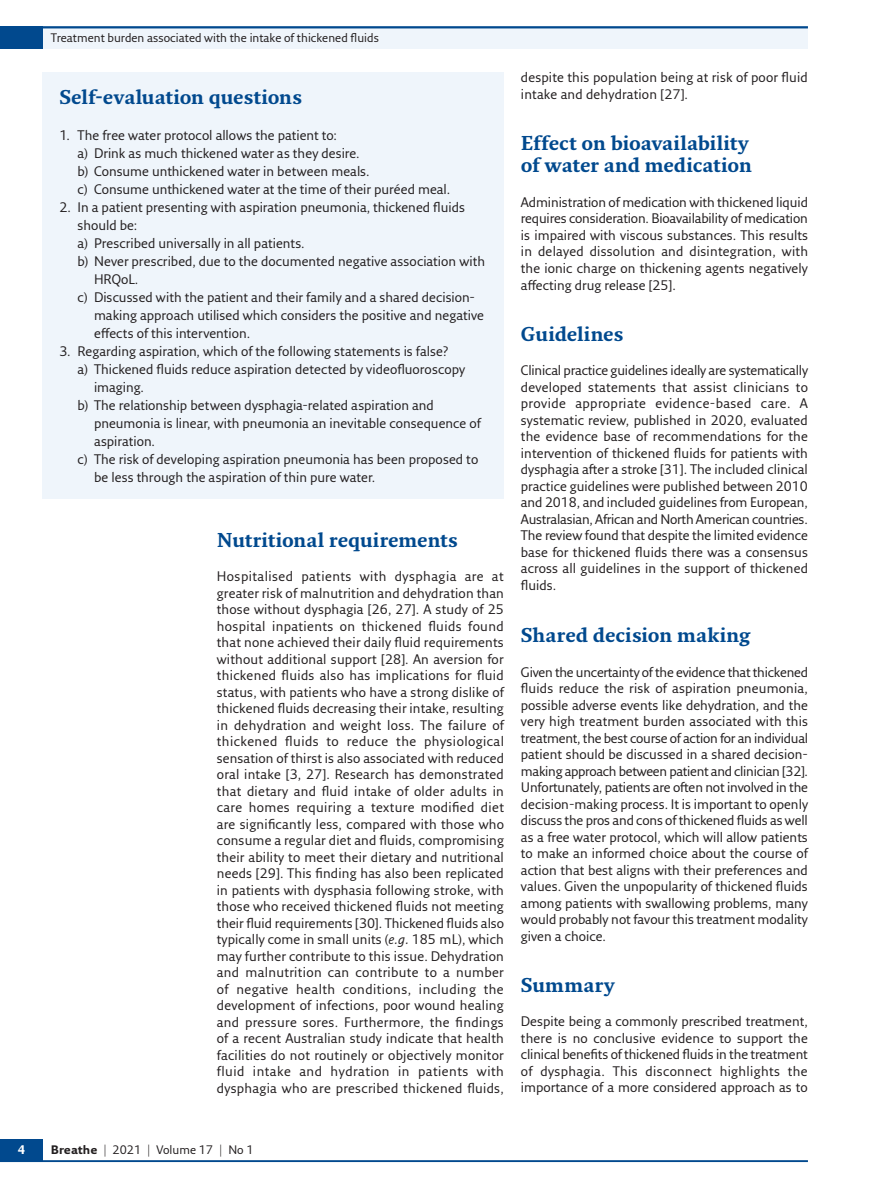
<style>
.page{position:relative;width:893px;height:1191px;background:#fff}
.page>*{position:absolute;margin:0;border:0;box-sizing:border-box;transform-origin:0 0}
.t1{font:700 19.5px/22.5px "Fresco Std";letter-spacing:-.01em;color:#01498e}
.t2{font:700 19.5px "Fresco Std";letter-spacing:.01em;color:#01498e}
.t3{font:13.5px/16.5px "Fresco Sans Pro";color:#231f20;text-align:justify}
.t4{font:12px "Fresco Sans Pro";color:#231f20}
.t5{font:700 12px "Fresco Sans Pro";color:#fff}
.s1{font-style:italic}
.s2{font-weight:700}
</style>
<div class="page">
<hr style="left:0;top:1160px;width:808px;height:2px;background:#01498e">
<div style="left:0;top:1138px;width:43px;height:23px;background:#01498e"></div>
<div style="left:0;top:26px;width:808px;height:23px;background:#eff5fb"></div>
<hr style="left:0;top:26px;width:808px;height:2px;background:#01498e">
<div style="left:0;top:26px;width:43px;height:23px;background:#01498e"></div>
<div style="left:43px;top:72px;width:461px;height:427px;background:#eff5fb"></div>
<p class="t4" style="left:51px;top:30px;width:330px">Treatment burden associated with the intake of thickened fluids</p>
<h1 class="t1" style="left:60px;top:85px;width:244px">Self-evaluation questions</h1>
<p class="t3" style="left:78px;top:126px;width:374px;line-height:18px;text-align:left;text-indent:-18px">1. The free water protocol allows the patient to:<br>a) Drink as much thickened water as they desire.<br>b) Consume unthickened water in between meals.<br>c) Consume unthickened water at the time of their puréed meal.</p>
<p class="t3" style="left:60px;top:199px;width:407px">2. In a patient presenting with aspiration pneumonia, thickened fluids</p>
<p class="t3" style="left:78px;top:217px;width:61px">should be:</p>
<p class="t3" style="left:78px;top:235px;width:229px">a) Prescribed universally in all patients.</p>
<p class="t3" style="left:78px;top:253px;width:409px">b) Never prescribed, due to the documented negative association with</p>
<p class="t3" style="left:94px;top:271px;width:46px">HRQoL.</p>
<p class="t3" style="left:78px;top:289px;width:399px">c) Discussed with the patient and their family and a shared decision-</p>
<p class="t3" style="left:94px;top:307px;width:392px">making approach utilised which considers the positive and negative</p>
<p class="t3" style="left:94px;top:325px;width:158px">effects of this intervention.</p>
<p class="t3" style="left:60px;top:342px;width:390px">3. Regarding aspiration, which of the following statements is false?</p>
<p class="t3" style="left:78px;top:360px;width:389px">a) Thickened fluids reduce aspiration detected by videofluoroscopy</p>
<p class="t3" style="left:94px;top:378px;width:51px">imaging.</p>
<p class="t3" style="left:78px;top:396px;width:358px">b) The relationship between dysphagia-related aspiration and</p>
<p class="t3" style="left:94px;top:414px;width:388px">pneumonia is linear, with pneumonia an inevitable consequence of</p>
<p class="t3" style="left:94px;top:432px;width:63px">aspiration.</p>
<p class="t3" style="left:78px;top:450px;width:402px">c) The risk of developing aspiration pneumonia has been proposed to</p>
<p class="t3" style="left:94px;top:468px;width:283px">be less through the aspiration of thin pure water.</p>
<h1 class="t1" style="left:217px;top:528px;width:243px">Nutritional requirements</h1>
<p class="t3" style="left:217px;top:568px;width:289px">Hospitalised patients with dysphagia are at greater risk of malnutrition and dehydration than those without dysphagia [26, 27]. A study of 25 hospital inpatients on thickened fluids found that none achieved their daily fluid requirements without additional support [28]. An aversion for thickened fluids also has implications for fluid status, with patients who have a strong dislike of thickened fluids decreasing their intake, resulting in dehydration and weight loss. The failure of thickened fluids to reduce the physiological sensation of thirst is also associated with reduced oral intake [3, 27]. Research has demonstrated that dietary and fluid intake of older adults in care homes requiring a texture modified diet are significantly less, compared with those who consume a regular diet and fluids, compromising their ability to meet their dietary and nutritional needs [29]. This finding has also been replicated in patients with dysphasia following stroke, with those who received thickened fluids not meeting their fluid requirements [30]. Thickened fluids also typically come in small units (<span class="s1">e.g.</span> 185 mL), which may further contribute to this issue. Dehydration and malnutrition can contribute to a number of negative health conditions, including the development of infections, poor wound healing and pressure sores. Furthermore, the findings of a recent Australian study indicate that health facilities do not routinely or objectively monitor fluid intake and hydration in patients with dysphagia who are prescribed thickened fluids,</p>
<p class="t3" style="left:521px;top:69px;width:289px">despite this population being at risk of poor fluid intake and dehydration [27].</p>
<h1 class="t1" style="left:521px;top:131px;width:232px">Effect on bioavailability of water and medication</h1>
<p class="t3" style="left:521px;top:194px;width:289px">Administration of medication with thickened liquid requires consideration. Bioavailability of medication is impaired with viscous substances. This results in delayed dissolution and disintegration, with the ionic charge on thickening agents negatively affecting drug release [25].</p>
<h1 class="t1" style="left:521px;top:322px;width:104px">Guidelines</h1>
<p class="t3" style="left:521px;top:362px;width:289px">Clinical practice guidelines ideally are systematically developed statements that assist clinicians to provide appropriate evidence-based care. A systematic review, published in 2020, evaluated the evidence base of recommendations for the intervention of thickened fluids for patients with dysphagia after a stroke [31]. The included clinical practice guidelines were published between 2010 and 2018, and included guidelines from European, Australasian, African and North American countries.<br>The review found that despite the limited evidence base for thickened fluids there was a consensus across all guidelines in the support of thickened fluids.</p>
<h1 class="t1" style="left:521px;top:623px;width:231px">Shared decision making</h1>
<p class="t3" style="left:521px;top:663px;width:289px">Given the uncertainty of the evidence that thickened fluids reduce the risk of aspiration pneumonia, possible adverse events like dehydration, and the very high treatment burden associated with this treatment, the best course of action for an individual patient should be discussed in a shared decision&shy;making approach between patient and clinician [32].<br>Unfortunately, patients are often not involved in the decision-making process. It is important to openly discuss the pros and cons of thickened fluids as well as a free water protocol, which will allow patients to make an informed choice about the course of action that best aligns with their preferences and values. Given the unpopularity of thickened fluids among patients with swallowing problems, many would probably not favour this treatment modality given a choice.</p>
<h1 class="t2" style="left:521px;top:972px;width:95px">Summary</h1>
<p class="t3" style="left:521px;top:1013px;width:289px">Despite being a commonly prescribed treatment, there is no conclusive evidence to support the clinical benefits of thickened fluids in the treatment of dysphagia. This disconnect highlights the importance of a more considered approach as to</p>
<p class="t5" style="left:18px;top:1142px;width:9px">4</p>
<p class="t4" style="left:51px;top:1142px;width:204px"><span class="s2">Breathe</span> | 2021 | Volume 17 | No 1</p>
</div>
